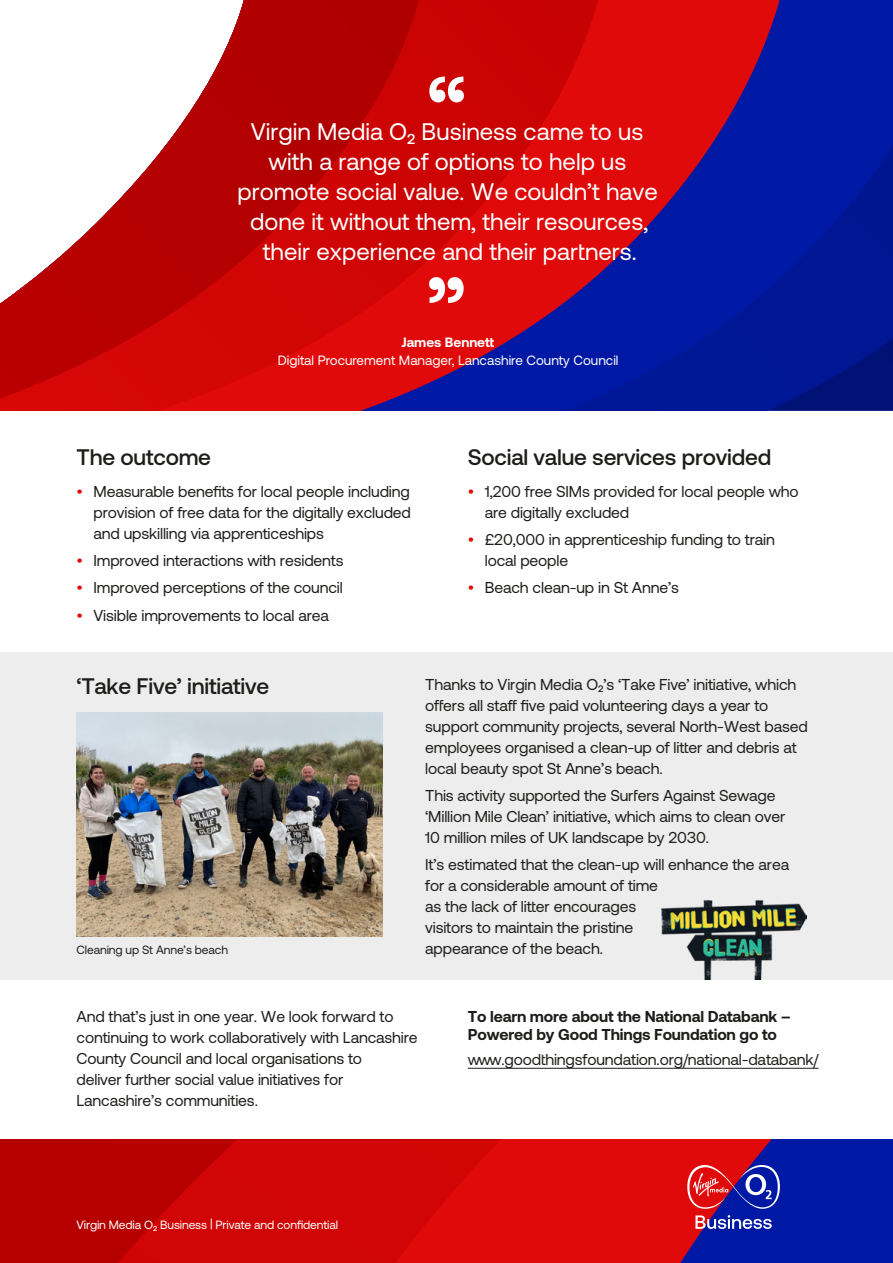
<style>
.page{position:relative;width:893px;height:1263px;background:#fff}
.page>*{position:absolute;margin:0;border:0;box-sizing:border-box;transform-origin:0 0}
.t1{font:24px/30px "Aeonik";color:#fff;text-align:center}
.t2{font:500 22.5px "Aeonik";letter-spacing:-.01em;color:#1d1d1b}
.t3{font:15.75px/21px "Aeonik";letter-spacing:-.01em;color:#1d1d1b}
.t4{font:700 15.75px/18px "Aeonik";letter-spacing:-.01em;color:#1d1d1b}
.t5{font:13.5px "Aeonik";color:#fff}
.t6{font:700 13.5px "Aeonik";color:#fff}
.t7{font:12px "Aeonik";letter-spacing:-.01em;color:#fff}
.t8{font:12px "Aeonik";letter-spacing:-.01em;color:#1d1d1b}
.s1{color:#e10a0a}
</style>
<div class="page">
<svg style="left:0;top:1140px;width:291px;height:123px;background:#c00101"></svg>
<svg style="left:291px;top:1140px;width:379px;height:123px;background:#da0707"></svg>
<svg style="left:670px;top:1140px;width:223px;height:123px;background:#3c1f86"></svg>
<svg style="left:598px;top:0;width:285px;height:411px;background:#391477"></svg>
<svg style="left:0;top:0;width:598px;height:411px;background:#b00922"></svg>
<svg style="left:0;top:0;width:419px;height:399px"></svg>
<svg style="left:429px;top:77px;width:35px;height:25px"></svg>
<svg style="left:429px;top:277px;width:35px;height:26px"></svg>
<div style="left:0;top:652px;width:893px;height:327px;background:#ededed"></div>
<img style="left:77px;top:712px;width:306px;height:224px">
<img style="left:661px;top:900px;width:145px;height:79px">
<hr style="left:468px;top:1068px;width:350px;height:1px;background:#1d1d1b">
<h1 class="t1" style="left:237px;top:117px;width:422px">Virgin Media O<sub>2</sub> Business came to us with a range of options to help us promote social value. We couldn’t have done it without them, their resources, their experience and their partners.</h1>
<h2 class="t2" style="left:77px;top:444px;width:136px">The outcome</h2>
<p class="t6" style="left:401px;top:334px;width:94px">James Bennett</p>
<p class="t5" style="left:278px;top:353px;width:342px">Digital Procurement Manager, Lancashire County Council</p>
<h2 class="t2" style="left:468px;top:444px;width:305px">Social value services provided</h2>
<p class="t3" style="left:94px;top:481px;width:319px;text-align:justify;text-indent:-17px"><span class="s1">•</span> Measurable benefits for local people including provision of free data for the digitally excluded and upskilling via apprenticeships</p>
<p class="t3" style="left:77px;top:550px;width:269px"><span class="s1">•</span> Improved interactions with residents</p>
<p class="t3" style="left:77px;top:577px;width:268px"><span class="s1">•</span> Improved perceptions of the council</p>
<p class="t3" style="left:77px;top:605px;width:254px"><span class="s1">•</span> Visible improvements to local area</p>
<p class="t3" style="left:485px;top:481px;width:316px;text-indent:-17px"><span class="s1">•</span> 1,200 free SIMs provided for local people who are digitally excluded</p>
<p class="t3" style="left:485px;top:529px;width:292px;text-indent:-17px"><span class="s1">•</span> £20,000 in apprenticeship funding to train local people</p>
<p class="t3" style="left:468px;top:577px;width:213px"><span class="s1">•</span> Beach clean-up in St Anne’s</p>
<h2 class="t2" style="left:77px;top:674px;width:194px">‘Take Five’ initiative</h2>
<p class="t8" style="left:77px;top:944px;width:153px">Cleaning up St Anne’s beach</p>
<p class="t3" style="left:425px;top:674px;width:384px">Thanks to Virgin Media O<sub>2</sub>’s ‘Take Five’ initiative, which offers all staff five paid volunteering days a year to support community projects, several North-West based employees organised a clean-up of litter and debris at local beauty spot St Anne’s beach.</p>
<p class="t3" style="left:425px;top:785px;width:362px">This activity supported the Surfers Against Sewage ‘Million Mile Clean’ initiative, which aims to clean over<br>10 million miles of UK landscape by 2030.</p>
<p class="t3" style="left:425px;top:854px;width:365px">It’s estimated that the clean-up will enhance the area for a considerable amount of time<br>as the lack of litter encourages<br>visitors to maintain the pristine<br>appearance of the beach.</p>
<p class="t3" style="left:77px;top:1006px;width:343px">And that’s just in one year. We look forward to continuing to work collaboratively with Lancashire County Council and local organisations to<br>deliver further social value initiatives for Lancashire’s communities.</p>
<p class="t4" style="left:468px;top:1007px;width:324px">To learn more about the National Databank –<br>Powered by Good Things Foundation go to</p>
<p class="t3" style="left:468px;top:1049px;width:352px">www.goodthingsfoundation.org/national-databank/</p>
<p class="t7" style="left:77px;top:1218px;width:263px">Virgin Media O<sub>2</sub> Business | Private and confidential</p>
</div>
